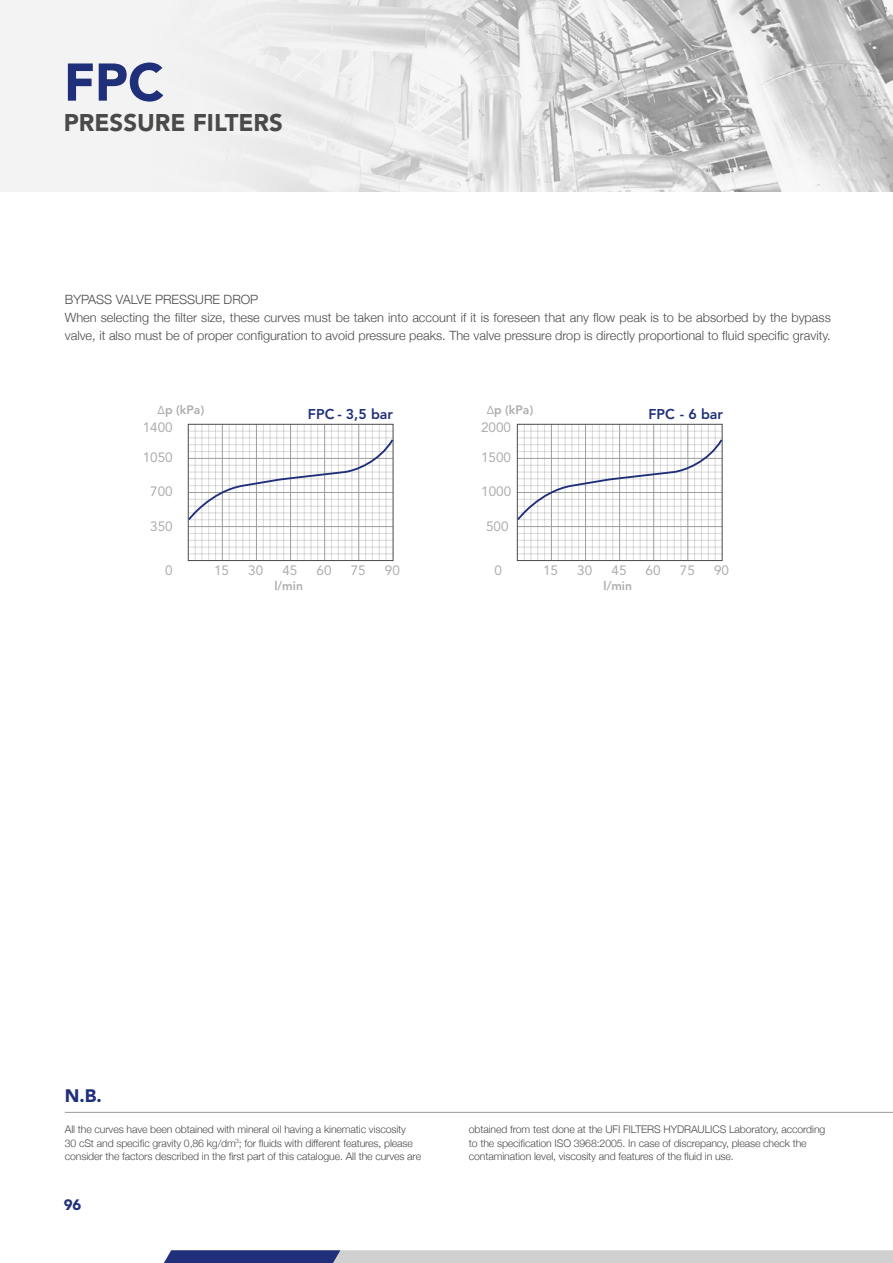
<style>
.page{position:relative;width:893px;height:1263px;background:#fff}
.page>*{position:absolute;margin:0;border:0;box-sizing:border-box;transform-origin:0 0}
.t1{font:900 52.5px "Avenir LT Std";color:#1f2f79}
.t2{font:900 24px "Avenir LT Std";color:#4a4a49}
.t3{font:900 18px "Avenir LT Std";color:#1f2f79}
.t4{font:900 15px "Avenir LT Std";color:#1f2f79}
.t5{font:800 14.1px "Avenir LT Std";color:#1f2f79}
.t6{font:13.5px "Avenir LT Std";color:#adadad}
.t7{font:800 13.5px "Avenir LT Std";color:#4a4a49}
.t8{font:300 12.75px/18px "Helvetica Neue";color:#4a4a49}
.t9{font:800 12.15px "Avenir LT Std";color:#adadad}
.t10{font:300 10.5px/13.5px "Helvetica Neue";letter-spacing:-.01em;color:#4a4a49}
.s1{font-family:"Myriad Pro";font-weight:400}
</style>
<div class="page">
<img style="left:0;top:0;width:893px;height:191px">
<svg style="left:164px;top:1250px;width:729px;height:13px;background:#a8acbd"></svg>
<hr style="left:65px;top:1112px;width:828px;height:1px;background:#9d9d9c">
<hr style="left:524px;top:424px;width:1px;height:136px;background:#4a4a49">
<hr style="left:531px;top:424px;width:1px;height:136px;background:#4a4a49">
<hr style="left:537px;top:424px;width:1px;height:136px;background:#4a4a49">
<hr style="left:544px;top:424px;width:1px;height:136px;background:#4a4a49">
<hr style="left:558px;top:424px;width:1px;height:136px;background:#4a4a49">
<hr style="left:565px;top:424px;width:1px;height:136px;background:#4a4a49">
<hr style="left:572px;top:424px;width:1px;height:136px;background:#4a4a49">
<hr style="left:578px;top:424px;width:1px;height:136px;background:#4a4a49">
<hr style="left:592px;top:424px;width:1px;height:136px;background:#4a4a49">
<hr style="left:599px;top:424px;width:1px;height:136px;background:#4a4a49">
<hr style="left:606px;top:424px;width:1px;height:136px;background:#4a4a49">
<hr style="left:612px;top:424px;width:1px;height:136px;background:#4a4a49">
<hr style="left:626px;top:424px;width:1px;height:136px;background:#4a4a49">
<hr style="left:633px;top:424px;width:1px;height:136px;background:#4a4a49">
<hr style="left:640px;top:424px;width:1px;height:136px;background:#4a4a49">
<hr style="left:647px;top:424px;width:1px;height:136px;background:#4a4a49">
<hr style="left:660px;top:424px;width:1px;height:136px;background:#4a4a49">
<hr style="left:667px;top:424px;width:1px;height:136px;background:#4a4a49">
<hr style="left:674px;top:424px;width:1px;height:136px;background:#4a4a49">
<hr style="left:681px;top:424px;width:1px;height:136px;background:#4a4a49">
<hr style="left:694px;top:424px;width:1px;height:136px;background:#4a4a49">
<hr style="left:701px;top:424px;width:1px;height:136px;background:#4a4a49">
<hr style="left:708px;top:424px;width:1px;height:136px;background:#4a4a49">
<hr style="left:715px;top:424px;width:1px;height:136px;background:#4a4a49">
<hr style="left:517px;top:431px;width:205px;height:1px;background:#4a4a49">
<hr style="left:517px;top:533px;width:205px;height:1px;background:#4a4a49">
<hr style="left:517px;top:540px;width:205px;height:1px;background:#4a4a49">
<hr style="left:517px;top:547px;width:205px;height:1px;background:#4a4a49">
<hr style="left:517px;top:554px;width:205px;height:1px;background:#4a4a49">
<hr style="left:551px;top:424px;width:1px;height:136px;background:#9d9d9c">
<hr style="left:585px;top:424px;width:1px;height:136px;background:#9d9d9c">
<hr style="left:619px;top:424px;width:1px;height:136px;background:#9d9d9c">
<hr style="left:653px;top:424px;width:1px;height:136px;background:#9d9d9c">
<hr style="left:688px;top:424px;width:1px;height:136px;background:#9d9d9c">
<hr style="left:517px;top:526px;width:205px;height:1px;background:#9d9d9c">
<div style="left:517px;top:424px;width:205px;height:137px;border:1px solid #4a4a49"></div>
<svg style="left:516px;top:437px;width:207px;height:84px"></svg>
<hr style="left:195px;top:424px;width:1px;height:136px;background:#4a4a49">
<hr style="left:202px;top:424px;width:1px;height:136px;background:#4a4a49">
<hr style="left:208px;top:424px;width:1px;height:136px;background:#4a4a49">
<hr style="left:215px;top:424px;width:1px;height:136px;background:#4a4a49">
<hr style="left:229px;top:424px;width:1px;height:136px;background:#4a4a49">
<hr style="left:236px;top:424px;width:1px;height:136px;background:#4a4a49">
<hr style="left:243px;top:424px;width:1px;height:136px;background:#4a4a49">
<hr style="left:249px;top:424px;width:1px;height:136px;background:#4a4a49">
<hr style="left:263px;top:424px;width:1px;height:136px;background:#4a4a49">
<hr style="left:270px;top:424px;width:1px;height:136px;background:#4a4a49">
<hr style="left:277px;top:424px;width:1px;height:136px;background:#4a4a49">
<hr style="left:283px;top:424px;width:1px;height:136px;background:#4a4a49">
<hr style="left:297px;top:424px;width:1px;height:136px;background:#4a4a49">
<hr style="left:304px;top:424px;width:1px;height:136px;background:#4a4a49">
<hr style="left:311px;top:424px;width:1px;height:136px;background:#4a4a49">
<hr style="left:318px;top:424px;width:1px;height:136px;background:#4a4a49">
<hr style="left:331px;top:424px;width:1px;height:136px;background:#4a4a49">
<hr style="left:338px;top:424px;width:1px;height:136px;background:#4a4a49">
<hr style="left:345px;top:424px;width:1px;height:136px;background:#4a4a49">
<hr style="left:352px;top:424px;width:1px;height:136px;background:#4a4a49">
<hr style="left:365px;top:424px;width:1px;height:136px;background:#4a4a49">
<hr style="left:372px;top:424px;width:1px;height:136px;background:#4a4a49">
<hr style="left:379px;top:424px;width:1px;height:136px;background:#4a4a49">
<hr style="left:386px;top:424px;width:1px;height:136px;background:#4a4a49">
<hr style="left:188px;top:431px;width:205px;height:1px;background:#4a4a49">
<hr style="left:188px;top:533px;width:205px;height:1px;background:#4a4a49">
<hr style="left:188px;top:540px;width:205px;height:1px;background:#4a4a49">
<hr style="left:188px;top:547px;width:205px;height:1px;background:#4a4a49">
<hr style="left:188px;top:554px;width:205px;height:1px;background:#4a4a49">
<hr style="left:222px;top:424px;width:1px;height:136px;background:#9d9d9c">
<hr style="left:256px;top:424px;width:1px;height:136px;background:#9d9d9c">
<hr style="left:290px;top:424px;width:1px;height:136px;background:#9d9d9c">
<hr style="left:324px;top:424px;width:1px;height:136px;background:#9d9d9c">
<hr style="left:358px;top:424px;width:1px;height:136px;background:#9d9d9c">
<hr style="left:188px;top:526px;width:205px;height:1px;background:#9d9d9c">
<div style="left:188px;top:424px;width:205px;height:137px;border:1px solid #4a4a49"></div>
<svg style="left:187px;top:437px;width:207px;height:84px"></svg>
<h1 class="t1" style="left:64px;top:51px;width:102px">FPC</h1>
<h2 class="t2" style="left:64px;top:108px;width:221px">PRESSURE FILTERS</h2>
<p class="t7" style="left:249px;top:113px;width:17px">FT</p>
<p class="t8" style="left:65px;top:290px;width:767px">BYPASS VALVE PRESSURE DROP<br>When selecting the filter size, these curves must be taken into account if it is foreseen that any flow peak is to be absorbed by the bypass valve, it also must be of proper configuration to avoid pressure peaks. The valve pressure drop is directly proportional to fluid specific gravity.</p>
<p class="t9" style="left:158px;top:403px;width:48px"><span class="s1">Δ</span>p (kPa)</p>
<p class="t6" style="left:143px;top:420px;width:32px">1400</p>
<p class="t9" style="left:487px;top:403px;width:48px"><span class="s1">Δ</span>p (kPa)</p>
<h3 class="t5" style="left:299px;top:405px;width:96px">XTT3 - 3,5 bar</h3>
<h3 class="t5" style="left:641px;top:405px;width:83px">XTT3 - 6 bar</h3>
<h3 class="t5" style="left:308px;top:406px;width:28px">FPC</h3>
<h3 class="t5" style="left:648px;top:406px;width:28px">FPC</h3>
<p class="t6" style="left:481px;top:420px;width:32px">2000</p>
<p class="t6" style="left:143px;top:449px;width:32px">1050</p>
<p class="t6" style="left:481px;top:449px;width:32px">1500</p>
<p class="t6" style="left:150px;top:484px;width:24px">700</p>
<p class="t6" style="left:481px;top:484px;width:32px">1000</p>
<p class="t6" style="left:150px;top:519px;width:24px">350</p>
<p class="t6" style="left:486px;top:519px;width:24px">500</p>
<p class="t6" style="left:165px;top:562px;width:9px">0</p>
<p class="t6" style="left:214px;top:562px;width:17px">15</p>
<p class="t6" style="left:248px;top:562px;width:17px">30</p>
<p class="t6" style="left:317px;top:562px;width:17px">60</p>
<p class="t6" style="left:351px;top:562px;width:17px">75</p>
<p class="t6" style="left:385px;top:562px;width:17px">90</p>
<p class="t6" style="left:282px;top:562px;width:17px">45</p>
<p class="t6" style="left:494px;top:562px;width:9px">0</p>
<p class="t6" style="left:543px;top:562px;width:17px">15</p>
<p class="t6" style="left:577px;top:562px;width:17px">30</p>
<p class="t6" style="left:646px;top:562px;width:17px">60</p>
<p class="t6" style="left:680px;top:562px;width:17px">75</p>
<p class="t6" style="left:714px;top:562px;width:17px">90</p>
<p class="t6" style="left:611px;top:562px;width:17px">45</p>
<p class="t9" style="left:274px;top:579px;width:30px">l/min</p>
<p class="t9" style="left:603px;top:579px;width:30px">l/min</p>
<h3 class="t3" style="left:65px;top:1084px;width:38px">N.B.</h3>
<p class="t10" style="left:65px;top:1122px;width:358px">All the curves have been obtained with mineral oil having a kinematic viscosity<br>30 cSt and specific gravity 0,86 kg/dm<sup>3</sup>; for fluids with different features, please consider the factors described in the first part of this catalogue. All the curves are</p>
<p class="t10" style="left:469px;top:1122px;width:358px">obtained from test done at the UFI FILTERS HYDRAULICS Laboratory, according to the specification ISO 3968:2005. In case of discrepancy, please check the contamination level, viscosity and features of the fluid in use.</p>
<h3 class="t4" style="left:64px;top:1195px;width:19px">96</h3>
</div>
